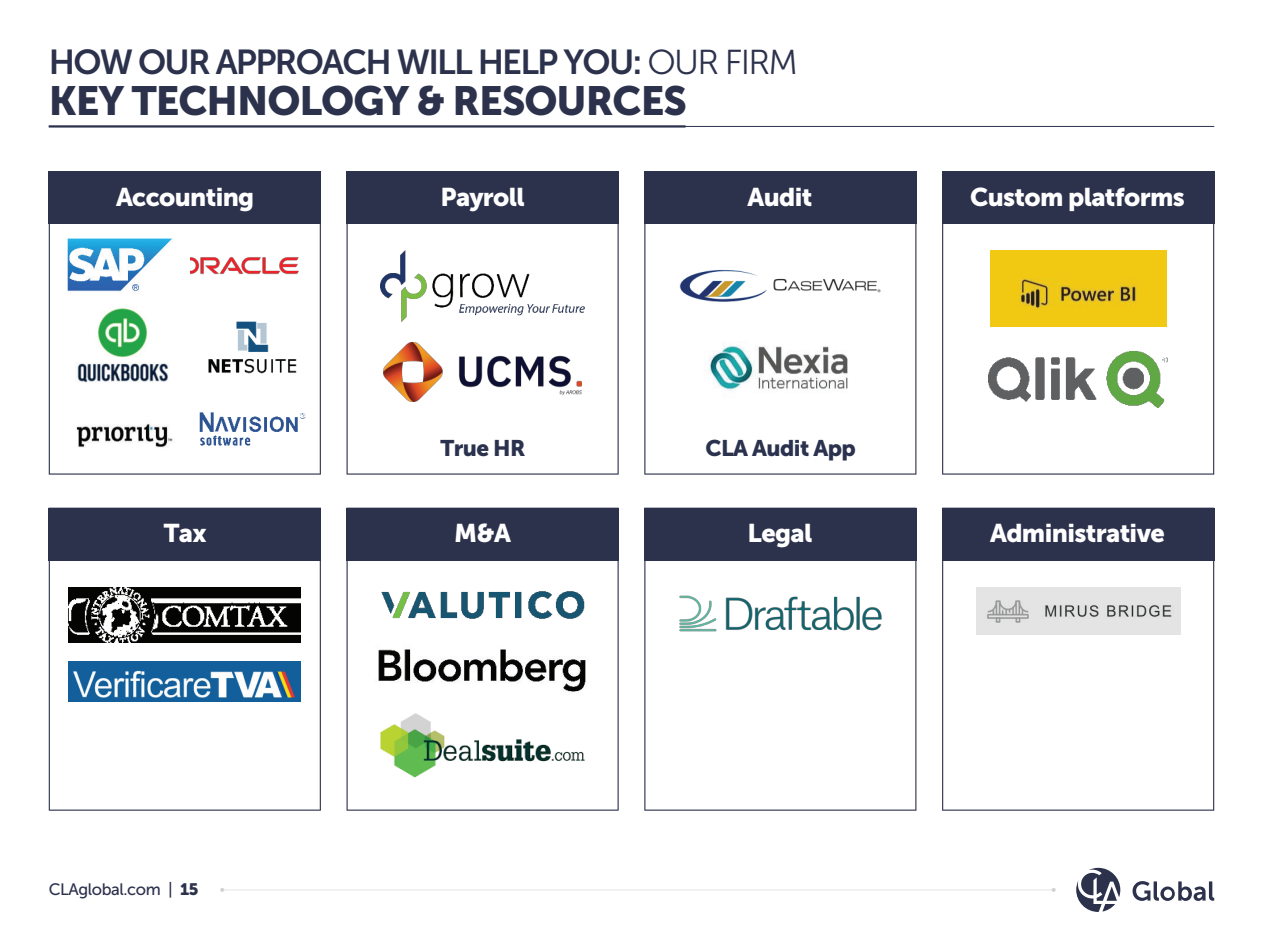
<style>
.page{position:relative;width:1263px;height:948px;background:#fff}
.page>*{position:absolute;margin:0;border:0;box-sizing:border-box;transform-origin:0 0}
.t1{font:40.5px "Museo Sans 900";letter-spacing:-.025em;color:#2c314c}
.t2{font:34.5px "Museo Sans 700";letter-spacing:-.05em;color:#2c314c}
.t3{font:25.5px "Museo Sans 900";letter-spacing:-.025em;color:#fff}
.t4{font:22.5px "Museo Sans 900";letter-spacing:-.025em;color:#2b324e}
.t5{font:16.5px "Museo Sans 500";letter-spacing:-.025em;color:#2c314c}
.s1{font-family:"Museo Sans 300"}
.s2{font-family:"Museo Sans 900"}
</style>
<div class="page">
<svg style="left:1132px;top:881px;width:82px;height:19px"></svg>
<svg style="left:1076px;top:867px;width:44px;height:44px"></svg>
<hr style="left:222px;top:889px;width:832px;height:1px;background:#e6e7e9">
<hr style="left:49px;top:126px;width:1165px;height:1px;background:#2b324e">
<hr style="left:49px;top:125px;width:636px;height:2px;background:#2b324e">
<svg style="left:49px;top:171px;width:272px;height:303px"></svg>
<svg style="left:346px;top:224px;width:273px;height:250px"></svg>
<svg style="left:644px;top:224px;width:272px;height:250px"></svg>
<svg style="left:942px;top:224px;width:272px;height:250px"></svg>
<div style="left:346px;top:171px;width:273px;height:53px;background:#2c314c"></div>
<div style="left:644px;top:171px;width:272px;height:53px;background:#2c314c"></div>
<div style="left:942px;top:171px;width:272px;height:53px;background:#2c314c"></div>
<svg style="left:49px;top:507px;width:272px;height:303px"></svg>
<svg style="left:346px;top:560px;width:273px;height:250px"></svg>
<svg style="left:644px;top:560px;width:272px;height:250px"></svg>
<svg style="left:942px;top:560px;width:272px;height:250px"></svg>
<div style="left:346px;top:507px;width:273px;height:53px;background:#2c314c"></div>
<div style="left:644px;top:507px;width:272px;height:53px;background:#2c314c"></div>
<div style="left:942px;top:507px;width:272px;height:53px;background:#2c314c"></div>
<img style="left:75px;top:306px;width:94px;height:79px">
<img style="left:199px;top:395px;width:107px;height:62px">
<img style="left:63px;top:396px;width:118px;height:59px">
<img style="left:206px;top:301px;width:93px;height:88px">
<img style="left:380px;top:250px;width:205px;height:72px">
<img style="left:384px;top:342px;width:197px;height:59px">
<img style="left:677px;top:341px;width:207px;height:61px">
<img style="left:990px;top:250px;width:176px;height:76px">
<img style="left:989px;top:352px;width:178px;height:55px">
<img style="left:69px;top:587px;width:232px;height:55px">
<img style="left:69px;top:661px;width:232px;height:40px">
<img style="left:378px;top:587px;width:209px;height:35px">
<img style="left:369px;top:634px;width:227px;height:65px">
<img style="left:360px;top:712px;width:245px;height:72px">
<img style="left:671px;top:587px;width:219px;height:52px">
<img style="left:976px;top:587px;width:204px;height:47px">
<h2 class="t2" style="left:49px;top:43px;width:751px">HOW OUR APPROACH WILL HELP YOU: <span class="s1">OUR FIRM</span></h2>
<h1 class="t1" style="left:49px;top:78px;width:640px">KEY TECHNOLOGY &amp; RESOURCES</h1>
<p class="t3" style="left:116px;top:182px;width:140px">Accounting</p>
<p class="t3" style="left:440px;top:182px;width:86px">Payroll</p>
<p class="t3" style="left:747px;top:182px;width:66px">Audit</p>
<p class="t3" style="left:970px;top:182px;width:216px">Custom platforms</p>
<p class="t4" style="left:440px;top:435px;width:87px">True HR</p>
<p class="t4" style="left:705px;top:435px;width:152px">CLA Audit App</p>
<p class="t3" style="left:164px;top:518px;width:44px">Tax</p>
<p class="t3" style="left:454px;top:518px;width:58px">M&amp;A</p>
<p class="t3" style="left:748px;top:518px;width:66px">Legal</p>
<p class="t3" style="left:990px;top:518px;width:176px">Administrative</p>
<p class="t5" style="left:49px;top:880px;width:151px">CLAglobal.com | <span class="s2">15</span></p>
</div>
